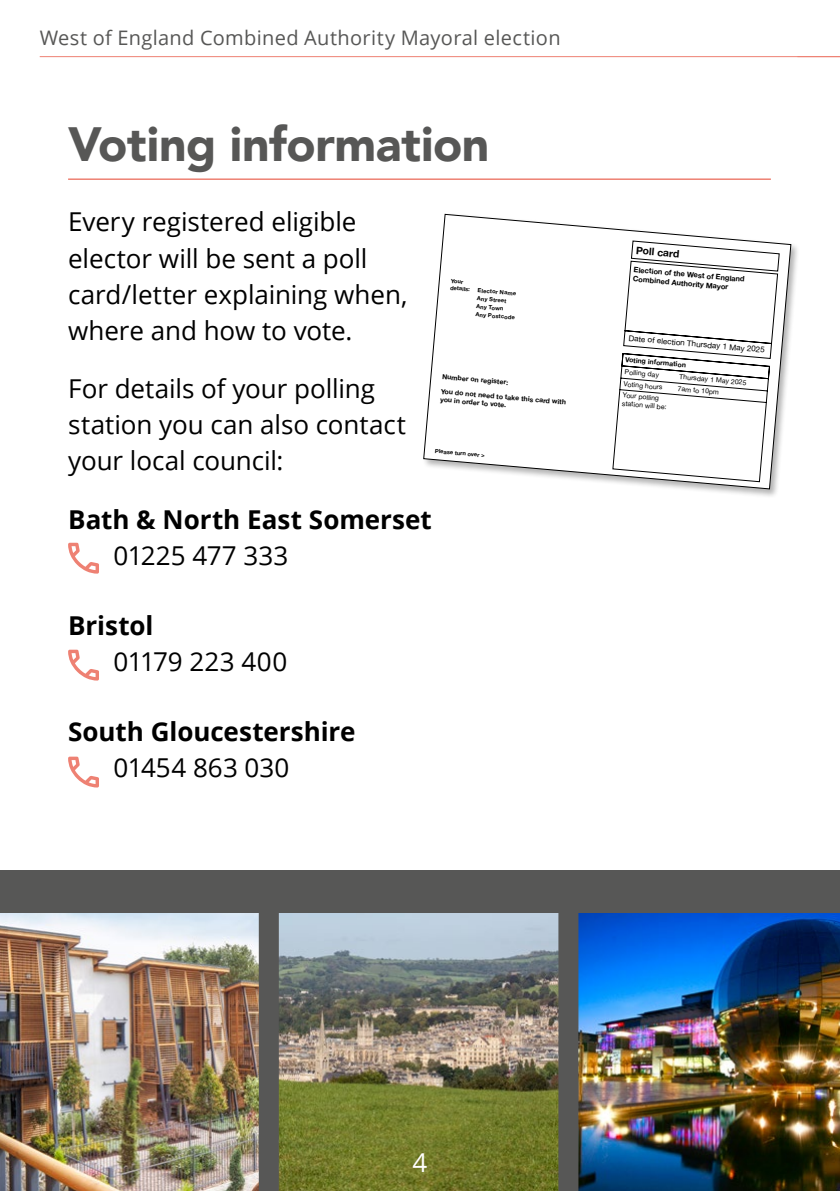
<style>
.page{position:relative;width:840px;height:1191px;background:#fff}
.page>*{position:absolute;margin:0;border:0;box-sizing:border-box;transform-origin:0 0}
.H2_Headers_22pt_2025{font:900 48px "Avenir";letter-spacing:-.01em;color:#575756}
.P_Body_13pt_2025{font:26px/36px "Open Sans";letter-spacing:-.005em;color:#000}
.P_Body_13pt_2025-2{font:700 26px "Open Sans";color:#000}
.t1{font:26px "Open Sans";color:#fff}
.t2{font:20px "Open Sans";letter-spacing:.015em;color:#575756}
.t3{font:700 10.4px "Helvetica Neue";color:#000}
.t4{font:8px "Helvetica Neue";color:#000}
.t5{font:700 7.4px/9.2px "Helvetica Neue";color:#000}
.t6{font:700 6.8px/15px "Helvetica Neue";color:#000}
.t7{font:6.8px/12px "Helvetica Neue";color:#000}
.t8{font:700 5.8px/8px "Helvetica Neue";color:#000}
</style>
<div class="page">
<div style="left:422px;top:213px;width:378px;height:285px;background:#000;opacity:.3"></div>
<svg style="left:423px;top:214px;width:368px;height:275px"></svg>
<svg style="left:68px;top:543px;width:31px;height:30px"></svg>
<svg style="left:68px;top:649px;width:31px;height:31px"></svg>
<svg style="left:68px;top:756px;width:31px;height:31px"></svg>
<img style="left:588px;top:913px;width:251px;height:278px">
<img style="left:0;top:913px;width:249px;height:278px">
<img style="left:249px;top:913px;width:339px;height:278px">
<div style="left:0;top:870px;width:839px;height:43px;background:#575756"></div>
<hr style="left:40px;top:56px;width:799px;height:1px;background:#ee8173">
<hr style="left:68px;top:178px;width:702px;height:2px;background:#ee8173">
<p class="t2" style="left:40px;top:24px;width:522px">West of England Combined Authority Mayoral election</p>
<h2 class="H2_Headers_22pt_2025" style="left:68px;top:104px;width:422px">Voting information</h2>
<p class="P_Body_13pt_2025" style="left:68px;top:203px;width:340px">Every registered eligible elector will be sent a poll card/letter explaining when, where and how to vote.</p>
<p class="P_Body_13pt_2025" style="left:68px;top:370px;width:339px">For details of your polling station you can also contact your local council:</p>
<p class="P_Body_13pt_2025-2" style="left:68px;top:501px;width:365px">Bath &amp; North East Somerset</p>
<p class="P_Body_13pt_2025" style="left:113px;top:537px;width:176px">01225 477 333</p>
<p class="t8" style="left:451px;top:277px;width:21px;line-height:6.8px;rotate:5deg">Your details:</p>
<p class="t8" style="left:478px;top:286px;width:41px;rotate:5deg">Elector Name<br>Any Street<br>Any Town<br>Any Postcode</p>
<p class="t6" style="left:442px;top:369px;width:127px;rotate:5deg">Number on register:<br>You do not need to take this card with</p>
<p class="t6" style="left:440px;top:392px;width:68px;rotate:5deg">you in order to vote.</p>
<p class="t8" style="left:435px;top:447px;width:51px;rotate:5deg">Please turn over &gt;</p>
<p class="P_Body_13pt_2025-2" style="left:68px;top:607px;width:87px">Bristol</p>
<p class="P_Body_13pt_2025" style="left:113px;top:643px;width:175px">01179 223 400</p>
<p class="P_Body_13pt_2025-2" style="left:68px;top:713px;width:289px">South Gloucestershire</p>
<p class="P_Body_13pt_2025" style="left:113px;top:749px;width:177px">01454 863 030</p>
<p class="t3" style="left:636px;top:242px;width:45px;rotate:5deg">Poll card</p>
<p class="t5" style="left:633px;top:265px;width:113px;rotate:5deg">Election of the West of England<br>Combined Authority Mayor</p>
<p class="t4" style="left:629px;top:332px;width:138px;rotate:5deg">Date of election Thursday 1 May 2025</p>
<p class="t6" style="left:625px;top:352px;width:62px;rotate:5deg">Voting information</p>
<p class="t7" style="left:625px;top:366px;width:40px;rotate:5deg">Polling day<br>Voting hours</p>
<p class="t7" style="left:678px;top:383px;width:43px;rotate:5deg">7am to 10pm</p>
<p class="t7" style="left:622px;top:391px;width:46px;line-height:8px;rotate:5deg">Your polling station will be:</p>
<p class="t7" style="left:679px;top:371px;width:69px;rotate:5deg">Thursday 1 May 2025</p>
<p class="t1" style="left:412px;top:1144px;width:16px">4</p>
</div>
